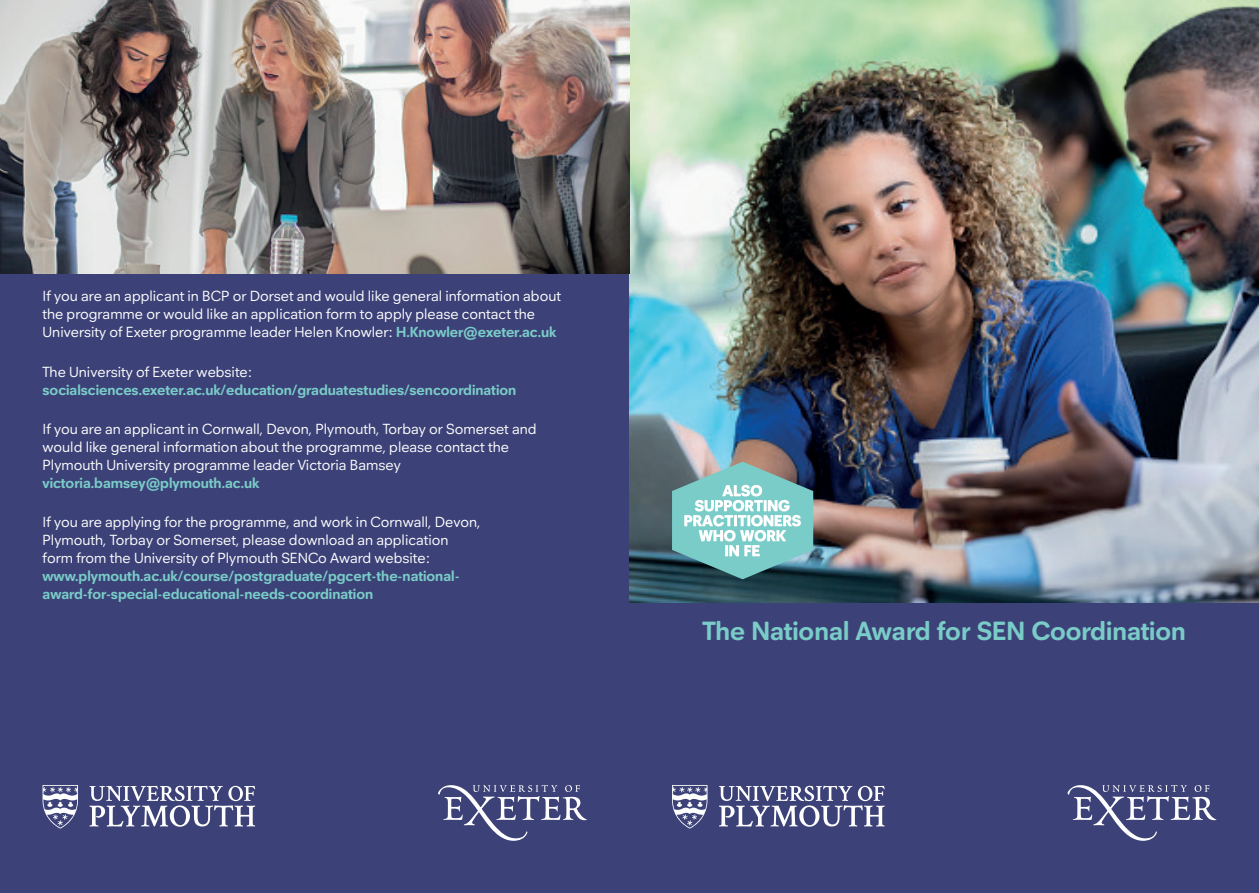
<style>
.page{position:relative;width:1259px;height:893px;background:#3c4277}
.page>*{position:absolute;margin:0;border:0;box-sizing:border-box;transform-origin:0 0}
.t1{font:700 27px "Neuzeitfor Plymouth";color:#7accc8}
.t2{font:15px/18px "Neuzeitfor Plymouth";color:#fff}
.t3{font:700 15px/18px "Neuzeitfor Plymouth";color:#7accc8}
.s1{font-weight:700;color:#7accc8}
</style>
<div class="page">
<img style="left:629px;top:0;width:630px;height:603px">
<img style="left:0;top:0;width:629px;height:273px">
<svg style="left:672px;top:462px;width:141px;height:117px;background:#84b8b9"></svg>
<svg style="left:719px;top:786px;width:165px;height:41px"></svg>
<svg style="left:672px;top:785px;width:35px;height:44px"></svg>
<svg style="left:90px;top:786px;width:165px;height:41px"></svg>
<svg style="left:43px;top:785px;width:35px;height:44px"></svg>
<svg style="left:1067px;top:785px;width:149px;height:56px"></svg>
<svg style="left:438px;top:785px;width:149px;height:56px"></svg>
<p class="t2" style="left:43px;top:287px;width:520px">If you are an applicant in BCP or Dorset and would like general information about the programme or would like an application form to apply please contact the<br>University of Exeter programme leader Helen Knowler: <span class="s1">H.Knowler@exeter.ac.uk</span></p>
<p class="t2" style="left:43px;top:362px;width:211px">The University of Exeter website:</p>
<p class="t3" style="left:43px;top:380px;width:475px">socialsciences.exeter.ac.uk/education/graduatestudies/sencoordination</p>
<p class="t2" style="left:43px;top:420px;width:495px">If you are an applicant in Cornwall, Devon, Plymouth, Torbay or Somerset and would like general information about the programme, please contact the<br>Plymouth University programme leader Victoria Bamsey</p>
<p class="t3" style="left:43px;top:474px;width:218px">victoria.bamsey@plymouth.ac.uk</p>
<p class="t2" style="left:43px;top:513px;width:439px">If you are applying for the programme, and work in Cornwall, Devon,<br>Plymouth, Torbay or Somerset, please download an application form from the University of Plymouth SENCo Award website:</p>
<p class="t3" style="left:43px;top:567px;width:418px">www.plymouth.ac.uk/course/postgraduate/pgcert-the-national&shy;award-for-special-educational-needs-coordination</p>
<h1 class="t1" style="left:702px;top:615px;width:485px">The National Award for SEN Coordination</h1>
</div>
